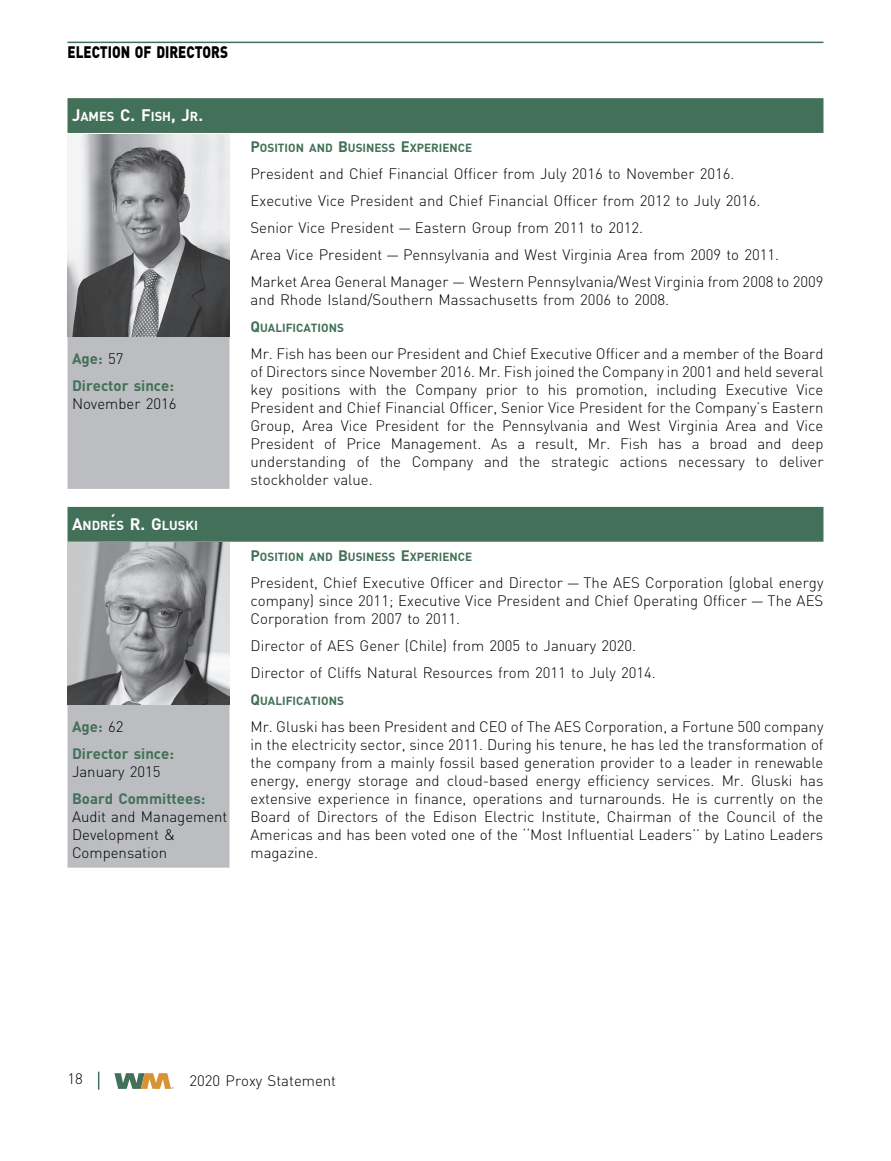
<style>
.page{position:relative;width:891px;height:1161px;background:#fff}
.page>*{position:absolute;margin:0;border:0;box-sizing:border-box;transform-origin:0 0}
.t1{font:900 16.5px "DIN";color:#000;scale:.82 1}
.t2{font:300 15px/18px "DIN";color:#000}
.t3{font:700 15px "DIN";color:#427058}
.t4{font:700 12.9px "DIN";color:#fff}
.t5{font:700 11.7px "DIN";color:#427058}
.s1{font-size:16.5px}
.s2{font-size:15px}
.s3{font-weight:300;color:#000}
</style>
<div class="page">
<div style="left:68px;top:134px;width:162px;height:355px;background:#bcbdc0"></div>
<div style="left:68px;top:543px;width:162px;height:325px;background:#bcbdc0"></div>
<div style="left:68px;top:98px;width:756px;height:35px;background:#427058"></div>
<div style="left:68px;top:507px;width:756px;height:35px;background:#427058"></div>
<img style="left:68px;top:134px;width:162px;height:203px">
<img style="left:68px;top:543px;width:162px;height:162px">
<hr style="left:68px;top:42px;width:756px;height:1px;background:#427058">
<svg style="left:98px;top:1072px;width:1px;height:18px"></svg>
<svg style="left:114px;top:1073px;width:60px;height:16px"></svg>
<p class="t1" style="left:68px;top:47px;width:197px">ELECTION OF DIRECTORS</p>
<p class="t4" style="left:72px;top:112px;width:133px"><span class="s1">J</span>AMES <span class="s1">C. F</span>ISH<span class="s1">, J</span>R<span class="s1">.</span></p>
<p class="t5" style="left:250px;top:144px;width:223px"><span class="s2">P</span>OSITION AND <span class="s2">B</span>USINESS <span class="s2">E</span>XPERIENCE</p>
<p class="t2" style="left:250px;top:162px;width:575px;line-height:27px">President and Chief Financial Officer from July 2016 to November 2016.<br>Executive Vice President and Chief Financial Officer from 2012 to July 2016.<br>Senior Vice President — Eastern Group from 2011 to 2012.<br>Area Vice President — Pennsylvania and West Virginia Area from 2009 to 2011.<br>Market Area General Manager — Western Pennsylvania/West Virginia from 2008 to 2009</p>
<p class="t2" style="left:250px;top:293px;width:420px">and Rhode Island/Southern Massachusetts from 2006 to 2008.</p>
<p class="t5" style="left:250px;top:324px;width:95px"><span class="s2">Q</span>UALIFICATIONS</p>
<p class="t2" style="left:250px;top:347px;width:574px">Mr. Fish has been our President and Chief Executive Officer and a member of the Board</p>
<p class="t3" style="left:72px;top:353px;width:53px">Age: <span class="s3">57</span></p>
<p class="t2" style="left:250px;top:365px;width:574px">of Directors since November 2016. Mr. Fish joined the Company in 2001 and held several key positions with the Company prior to his promotion, including Executive Vice</p>
<p class="t3" style="left:72px;top:380px;width:104px">Director since:</p>
<p class="t2" style="left:72px;top:396px;width:106px">November 2016</p>
<p class="t2" style="left:250px;top:401px;width:575px;text-align:justify">President and Chief Financial Officer, Senior Vice President for the Company’s Eastern Group, Area Vice President for the Pennsylvania and West Virginia Area and Vice President of Price Management. As a result, Mr. Fish has a broad and deep understanding of the Company and the strategic actions necessary to deliver stockholder value.</p>
<p class="t4" style="left:72px;top:521px;width:127px"><span class="s1">A</span>NDR<sup>´</sup>ES <span class="s1">R. G</span>LUSKI</p>
<p class="t5" style="left:250px;top:553px;width:223px"><span class="s2">P</span>OSITION AND <span class="s2">B</span>USINESS <span class="s2">E</span>XPERIENCE</p>
<p class="t2" style="left:250px;top:575px;width:575px;text-align:justify">President, Chief Executive Officer and Director — The AES Corporation (global energy company) since 2011; Executive Vice President and Chief Operating Officer — The AES Corporation from 2007 to 2011.</p>
<p class="t2" style="left:250px;top:634px;width:407px;line-height:27px">Director of AES Gener (Chile) from 2005 to January 2020.<br>Director of Cliffs Natural Resources from 2011 to July 2014.</p>
<p class="t5" style="left:250px;top:697px;width:95px"><span class="s2">Q</span>UALIFICATIONS</p>
<p class="t3" style="left:72px;top:721px;width:53px">Age: <span class="s3">62</span></p>
<p class="t2" style="left:250px;top:719px;width:575px;text-align:justify">Mr. Gluski has been President and CEO of The AES Corporation, a Fortune 500 company in the electricity sector, since 2011. During his tenure, he has led the transformation of the company from a mainly fossil based generation provider to a leader in renewable</p>
<p class="t3" style="left:72px;top:748px;width:104px">Director since:</p>
<p class="t3" style="left:72px;top:793px;width:135px">Board Committees:</p>
<p class="t2" style="left:72px;top:764px;width:90px">January 2015</p>
<p class="t2" style="left:250px;top:773px;width:574px">energy, energy storage and cloud-based energy efficiency services. Mr. Gluski has extensive experience in finance, operations and turnarounds. He is currently on the</p>
<p class="t2" style="left:72px;top:809px;width:157px">Audit and Management</p>
<p class="t2" style="left:251px;top:809px;width:574px">Board of Directors of the Edison Electric Institute, Chairman of the Council of the</p>
<p class="t2" style="left:72px;top:827px;width:105px">Development &amp;</p>
<p class="t2" style="left:250px;top:827px;width:574px">Americas and has been voted one of the ‘‘Most Influential Leaders’’ by Latino Leaders</p>
<p class="t2" style="left:72px;top:845px;width:97px">Compensation</p>
<p class="t2" style="left:250px;top:845px;width:69px">magazine.</p>
<p class="t2" style="left:68px;top:1072px;width:17px">18</p>
<p class="t2" style="left:189px;top:1073px;width:148px">2020 Proxy Statement</p>
</div>
